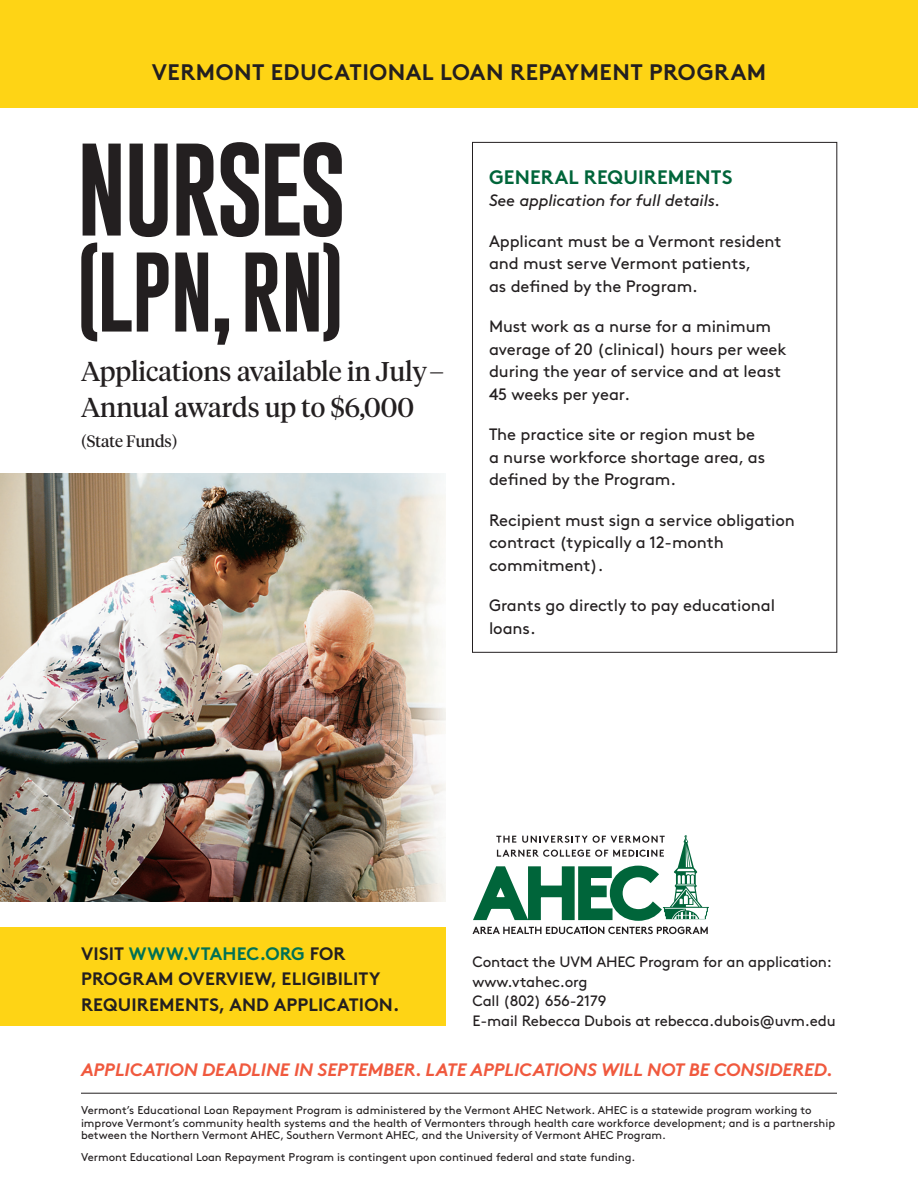
<style>
.page{position:relative;width:918px;height:1188px;background:#fff}
.page>*{position:absolute;margin:0;border:0;box-sizing:border-box;transform-origin:0 0}
.HEAD{font:96px "Gobold";letter-spacing:-.04em;color:#231f20}
.HEAD-2{font:82.5px "Gobold";color:#231f20}
.t1{font:27px/36px "Tiempos Headline";color:#231f20}
.HEAD-3{font:700 22.5px "Brown Pro";letter-spacing:.02em;color:#231f20}
.t2{font:700 19.5px "Brown Pro";letter-spacing:.005em;color:#00653a}
.t3{font:700 18px/25.5px "Brown Pro";letter-spacing:.01em;color:#231f20}
.t4{font:italic 700 18px "Brown Pro";letter-spacing:-.005em;color:#f0593e}
.TEXT{font:16.5px/22.5px "Brown Pro";letter-spacing:-.005em;color:#231f20}
.t5{font:italic 16.5px "Brown Pro";letter-spacing:-.01em;color:#231f20}
.t6{font:16.5px "Tiempos Headline";color:#231f20}
.t7{font:15px "Brown Pro";letter-spacing:-.01em;color:#231f20}
.t8{font:11.25px/12.8px "Brown Pro";color:#231f20}
.s1{color:#007155}
</style>
<div class="page">
<div style="left:0;top:0;width:918px;height:108px;background:#fed415"></div>
<div style="left:0;top:927px;width:446px;height:99px;background:#fed415"></div>
<svg style="left:472px;top:835px;width:237px;height:99px"></svg>
<img style="left:0;top:473px;width:446px;height:429px">
<hr style="left:81px;top:1093px;width:756px;height:1px;background:#231f20">
<p class="HEAD-3" style="left:152px;top:54px;width:616px">VERMONT EDUCATIONAL LOAN REPAYMENT PROGRAM</p>
<p class="HEAD" style="left:76px;top:128px;width:272px">NURSES</p>
<p class="HEAD-2" style="left:76px;top:239px;width:269px">(LPN, RN)</p>
<p class="t1" style="left:81px;top:352px;width:365px">Applications available in July –<br>Annual awards up to $6,000</p>
<p class="t6" style="left:81px;top:430px;width:98px">(State Funds)</p>
<p class="t2" style="left:489px;top:161px;width:245px">GENERAL REQUIREMENTS</p>
<p class="t5" style="left:489px;top:188px;width:233px">See application for full details.</p>
<p class="TEXT" style="left:489px;top:228px;width:294px">Applicant must be a Vermont resident and must serve Vermont patients,<br>as defined by the Program.</p>
<p class="TEXT" style="left:489px;top:314px;width:299px">Must work as a nurse for a minimum average of 20 (clinical) hours per week during the year of service and at least<br>45 weeks per year.</p>
<p class="TEXT" style="left:489px;top:422px;width:278px">The practice site or region must be a nurse workforce shortage area, as defined by the Program.</p>
<p class="TEXT" style="left:489px;top:507px;width:308px">Recipient must sign a service obligation contract (typically a 12-month commitment).</p>
<p class="TEXT" style="left:489px;top:593px;width:288px">Grants go directly to pay educational loans.</p>
<p class="t3" style="left:81px;top:939px;width:320px">VISIT <span class="s1">WWW.VTAHEC.ORG</span> FOR<br>PROGRAM OVERVIEW, ELIGIBILITY<br>REQUIREMENTS, AND APPLICATION.</p>
<p class="t7" style="left:472px;top:950px;width:361px">Contact the UVM AHEC Program for an application:</p>
<p class="t7" style="left:472px;top:970px;width:117px">www.vtahec.org</p>
<p class="t7" style="left:472px;top:989px;width:135px">Call (802) 656-2179</p>
<p class="t7" style="left:472px;top:1009px;width:365px">E-mail Rebecca Dubois at rebecca.dubois@uvm.edu</p>
<p class="t4" style="left:81px;top:1055px;width:754px">APPLICATION DEADLINE IN SEPTEMBER. LATE APPLICATIONS WILL NOT BE CONSIDERED.</p>
<p class="t8" style="left:81px;top:1103px;width:756px">Vermont’s Educational Loan Repayment Program is administered by the Vermont AHEC Network. AHEC is a statewide program working to improve Vermont’s community health systems and the health of Vermonters through health care workforce development; and is a partnership between the Northern Vermont AHEC, Southern Vermont AHEC, and the University of Vermont AHEC Program.</p>
<p class="t8" style="left:81px;top:1150px;width:556px">Vermont Educational Loan Repayment Program is contingent upon continued federal and state funding.</p>
</div>
